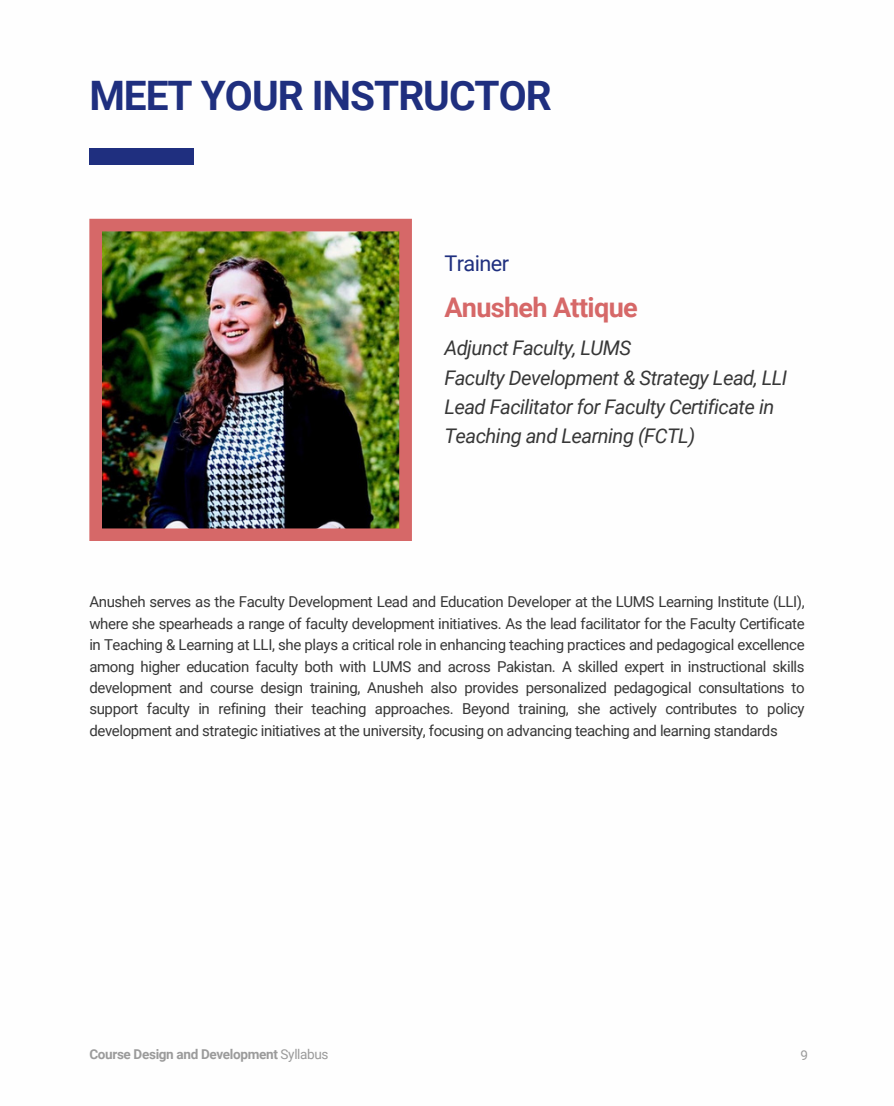
<style>
.page{position:relative;width:894px;height:1106px;background:#fff}
.page>*{position:absolute;margin:0;border:0;box-sizing:border-box;transform-origin:0 0}
.t1{font:700 40.65px "Roboto";letter-spacing:-.025em;color:#1f2f7f}
.t2{font:700 27px "Roboto";letter-spacing:-.025em;color:#d66868}
.t3{font:21.6px "Roboto";letter-spacing:-.025em;color:#1f2f7f}
.t4{font:italic 20.1px/29.2px "Roboto";letter-spacing:-.025em;color:#373737}
.t5{font:15px/21.3px "Roboto";letter-spacing:-.025em;color:#373737;text-align:justify}
.t6{font:700 13.5px "Roboto";letter-spacing:-.025em;color:#9b9b9b}
.t7{font:13.5px "Roboto";color:#9b9b9b}
.s1{font-weight:400}
</style>
<div class="page">
<div style="left:89px;top:148px;width:104px;height:16px;background:#1f2f7f"></div>
<img style="left:89px;top:219px;width:323px;height:322px">
<p class="t1" style="left:89px;top:72px;width:463px">MEET YOUR INSTRUCTOR</p>
<h3 class="t3" style="left:444px;top:250px;width:66px">Trainer</h3>
<h2 class="t2" style="left:444px;top:292px;width:195px">Anusheh Attique</h2>
<h3 class="t4" style="left:444px;top:334px;width:344px">Adjunct Faculty, LUMS<br>Faculty Development &amp; Strategy Lead, LLI Lead Facilitator for Faculty Certificate in Teaching and Learning (FCTL)</h3>
<p class="t5" style="left:89px;top:592px;width:716px">Anusheh serves as the Faculty Development Lead and Education Developer at the LUMS Learning Institute (LLI), where she spearheads a range of faculty development initiatives. As the lead facilitator for the Faculty Certificate in Teaching &amp; Learning at LLI, she plays a critical role in enhancing teaching practices and pedagogical excellence among higher education faculty both with LUMS and across Pakistan. A skilled expert in instructional skills development and course design training, Anusheh also provides personalized pedagogical consultations to support faculty in refining their teaching approaches. Beyond training, she actively contributes to policy development and strategic initiatives at the university, focusing on advancing teaching and learning standards</p>
<p class="t6" style="left:89px;top:1047px;width:241px">Course Design and Development <span class="s1">Syllabus</span></p>
<p class="t7" style="left:800px;top:1047px;width:9px">9</p>
</div>
